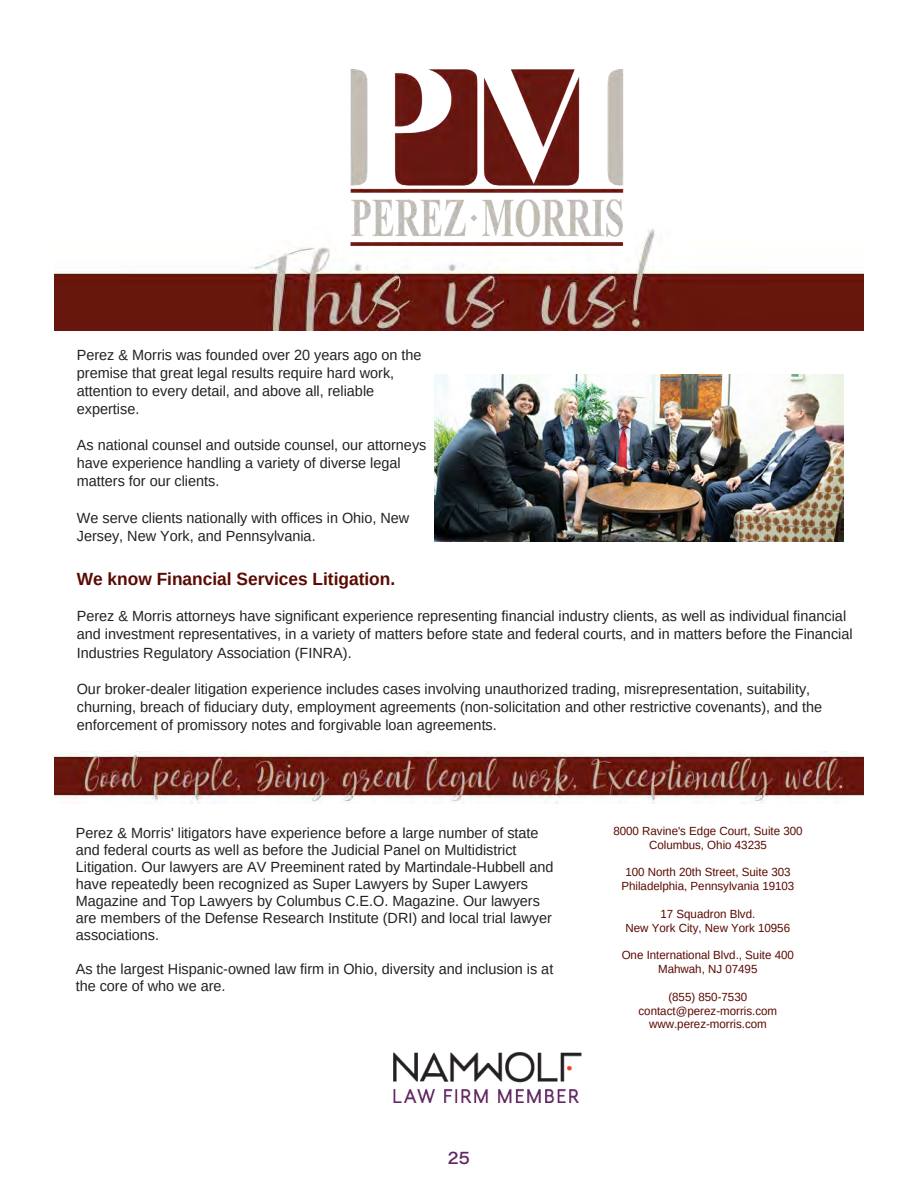
<style>
.page{position:relative;width:918px;height:1188px;background:#fff}
.page>*{position:absolute;margin:0;border:0;box-sizing:border-box;transform-origin:0 0}
.t1{font:500 18px "Acumin Pro Wide";color:#602761}
.t2{font:700 17.7px "Arimo";color:#5a0a00}
.t3{font:14.7px/18.1px "Arimo";color:#222}
.t4{font:11.7px/13.8px "Arimo";color:#5a0a00;text-align:center}
</style>
<div class="page">
<img style="left:54px;top:228px;width:810px;height:102px">
<img style="left:54px;top:751px;width:810px;height:53px">
<img style="left:393px;top:1053px;width:188px;height:50px">
<img style="left:435px;top:375px;width:408px;height:167px">
<img style="left:346px;top:69px;width:281px;height:180px">
<p class="t3" style="left:77px;top:346px;width:346px">Perez &amp; Morris was founded over 20 years ago on the premise that great legal results require hard work, attention to every detail, and above all, reliable expertise.</p>
<p class="t3" style="left:77px;top:436px;width:351px">As national counsel and outside counsel, our attorneys have experience handling a variety of diverse legal matters for our clients.</p>
<p class="t3" style="left:77px;top:509px;width:334px">We serve clients nationally with offices in Ohio, New<br>Jersey, New York, and Pennsylvania.</p>
<p class="t2" style="left:77px;top:567px;width:320px">We know Financial Services Litigation.</p>
<p class="t3" style="left:77px;top:607px;width:777px">Perez &amp; Morris attorneys have significant experience representing financial industry clients, as well as individual financial and investment representatives, in a variety of matters before state and federal courts, and in matters before the Financial<br>Industries Regulatory Association (FINRA).</p>
<p class="t3" style="left:77px;top:680px;width:747px">Our broker-dealer litigation experience includes cases involving unauthorized trading, misrepresentation, suitability, churning, breach of fiduciary duty, employment agreements (non-solicitation and other restrictive covenants), and the enforcement of promissory notes and forgivable loan agreements.</p>
<p class="t3" style="left:76px;top:825px;width:479px;line-height:17.1px">Perez &amp; Morris' litigators have experience before a large number of state and federal courts as well as before the Judicial Panel on Multidistrict Litigation. Our lawyers are AV Preeminent rated by Martindale-Hubbell and have repeatedly been recognized as Super Lawyers by Super Lawyers Magazine and Top Lawyers by Columbus C.E.O. Magazine. Our lawyers are members of the Defense Research Institute (DRI) and local trial lawyer associations.</p>
<p class="t3" style="left:76px;top:961px;width:479px;line-height:17.1px">As the largest Hispanic-owned law firm in Ohio, diversity and inclusion is at the core of who we are.</p>
<p class="t1" style="left:448px;top:1144px;width:24px">25</p>
<p class="t4" style="left:613px;top:824px;width:191px">8000 Ravine's Edge Court, Suite 300<br>Columbus, Ohio 43235</p>
<p class="t4" style="left:621px;top:865px;width:174px">100 North 20th Street, Suite 303<br>Philadelphia, Pennsylvania 19103</p>
<p class="t4" style="left:626px;top:907px;width:166px">17 Squadron Blvd.<br>New York City, New York 10956</p>
<p class="t4" style="left:622px;top:948px;width:174px">One International Blvd., Suite 400<br>Mahwah, NJ 07495</p>
<p class="t4" style="left:639px;top:990px;width:140px">(855) 850-7530 contact@perez-morris.com www.perez-morris.com</p>
</div>
